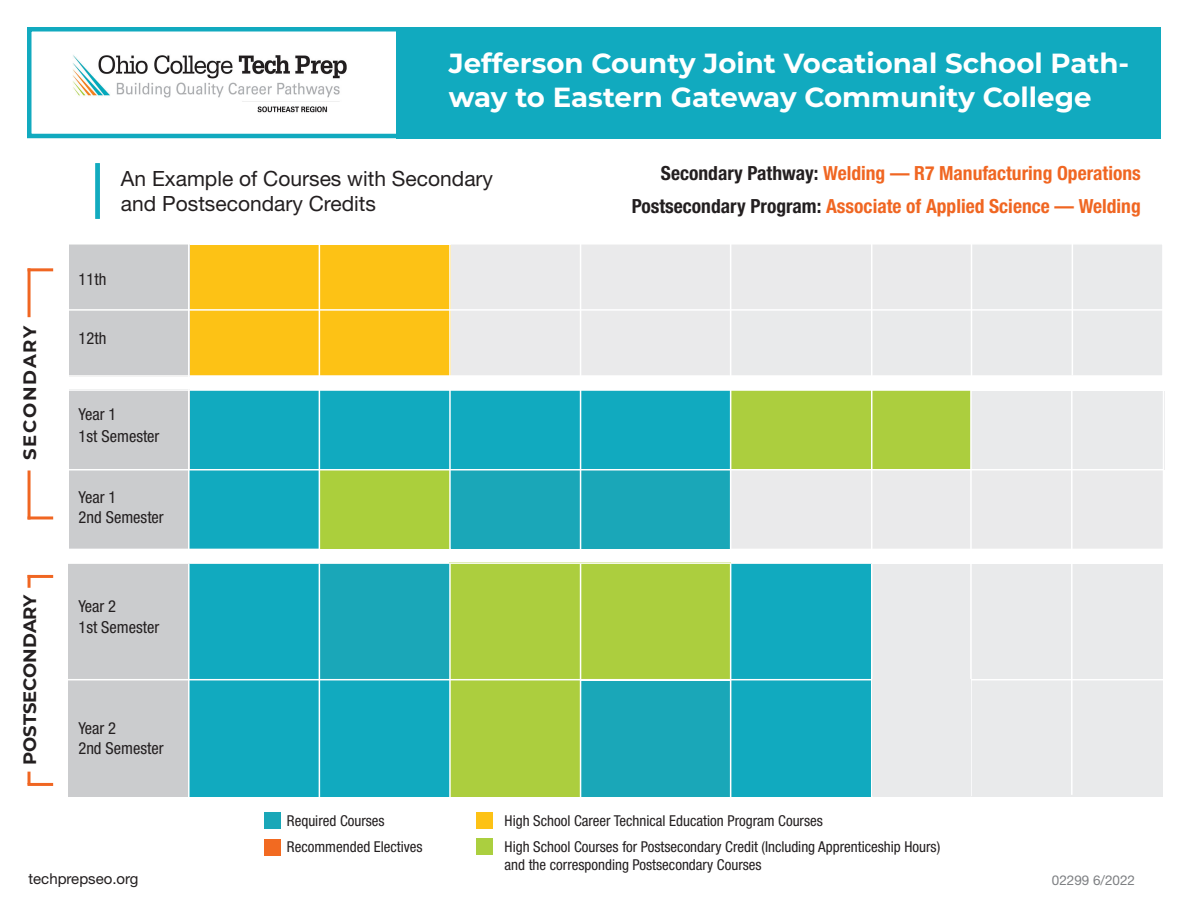
<style>
.page{position:relative;width:1188px;height:918px;background:#fff}
.page>*{position:absolute;margin:0;border:0;box-sizing:border-box;transform-origin:0 0}
.t1{font:700 27.6px/34.2px "Montserrat";color:#fff}
.t2{font:21px "Helvetica Neue LT Std";color:#231f20}
.t3{font:700 condensed 19.5px "Helvetica Neue LT Std";color:#f06622}
.t4{font:700 18px "Montserrat";color:#231f20}
.t5{font:700 18px "Montserrat";letter-spacing:.1em;color:#231f20}
.t6{font:condensed 16.5px "Helvetica Neue LT Std";color:#231f20}
.t7{font:condensed 15px/18px "Helvetica Neue LT Std";color:#231f20}
.t8{font:15px "Helvetica Neue LT Std";color:#231f20}
.t9{font:13.5px "Helvetica Neue LT Std";color:#7e8083}
.s1{color:#231f20}
</style>
<div class="page">
<div style="left:319px;top:391px;width:412px;height:158px;background:#11aabf"></div>
<div style="left:731px;top:563px;width:141px;height:234px;background:#11aabf"></div>
<div style="left:971px;top:391px;width:193px;height:79px;background:#e9eaeb"></div>
<div style="left:731px;top:470px;width:433px;height:79px;background:#eaeaeb"></div>
<div style="left:872px;top:564px;width:291px;height:232px;background:#e9eaeb"></div>
<div style="left:731px;top:310px;width:240px;height:66px;background:#e9eaeb"></div>
<div style="left:726px;top:244px;width:246px;height:66px;background:#eaeaeb"></div>
<div style="left:581px;top:681px;width:150px;height:115px;background:#1aa7b8"></div>
<div style="left:450px;top:680px;width:130px;height:117px;background:#acce3e"></div>
<div style="left:449px;top:562px;width:282px;height:118px;background:#acce3e"></div>
<div style="left:319px;top:680px;width:131px;height:117px;background:#11aabf"></div>
<div style="left:190px;top:564px;width:129px;height:233px;background:#11aabf"></div>
<div style="left:319px;top:563px;width:131px;height:117px;background:#1aa7b8"></div>
<div style="left:731px;top:390px;width:240px;height:80px;background:#acce3e"></div>
<div style="left:190px;top:390px;width:129px;height:159px;background:#11aabf"></div>
<div style="left:450px;top:245px;width:281px;height:131px;background:#eaeaeb"></div>
<div style="left:190px;top:245px;width:261px;height:131px;background:#fdc215"></div>
<div style="left:971px;top:244px;width:192px;height:132px;background:#e9eaeb"></div>
<div style="left:68px;top:564px;width:121px;height:233px;background:#cbccce"></div>
<div style="left:69px;top:389px;width:121px;height:161px;background:#cbccce"></div>
<div style="left:69px;top:245px;width:121px;height:132px;background:#cbccce"></div>
<div style="left:27px;top:27px;width:753px;height:111px;border:4px solid #11aabf"></div>
<div style="left:396px;top:27px;width:765px;height:111px;background:#11aabf"></div>
<img style="left:72px;top:55px;width:275px;height:58px">
<div style="left:67px;top:243px;width:1097px;height:134px;border:2px solid #fff"></div>
<svg style="left:95px;top:163px;width:5px;height:56px"></svg>
<hr style="left:68px;top:562px;width:903px;height:2px;background:#fff">
<hr style="left:67px;top:679px;width:1098px;height:1px;background:#fff">
<hr style="left:68px;top:309px;width:1097px;height:2px;background:#fff">
<div style="left:28px;top:470px;width:3px;height:49px;border:2px solid #f06622"></div>
<div style="left:28px;top:516px;width:25px;height:3px;border:2px solid #f06622"></div>
<div style="left:28px;top:268px;width:3px;height:49px;border:2px solid #f06622"></div>
<div style="left:28px;top:268px;width:25px;height:3px;border:2px solid #f06622"></div>
<div style="left:28px;top:575px;width:25px;height:3px;border:2px solid #f06622"></div>
<div style="left:28px;top:783px;width:25px;height:3px;border:2px solid #f06622"></div>
<svg style="left:28px;top:772px;width:24px;height:13px"></svg>
<svg style="left:28px;top:575px;width:24px;height:13px"></svg>
<hr style="left:188px;top:244px;width:2px;height:134px;background:#fff">
<hr style="left:188px;top:564px;width:2px;height:233px;background:#fff">
<hr style="left:319px;top:244px;width:1px;height:134px;background:#fff">
<hr style="left:319px;top:564px;width:1px;height:233px;background:#fff">
<hr style="left:449px;top:244px;width:2px;height:134px;background:#fff">
<hr style="left:449px;top:564px;width:2px;height:233px;background:#fff">
<hr style="left:580px;top:244px;width:1px;height:134px;background:#fff">
<hr style="left:580px;top:564px;width:1px;height:233px;background:#fff">
<hr style="left:730px;top:244px;width:1px;height:134px;background:#fff">
<hr style="left:730px;top:564px;width:1px;height:233px;background:#fff">
<hr style="left:871px;top:244px;width:1px;height:134px;background:#fff">
<hr style="left:871px;top:389px;width:1px;height:161px;background:#fff">
<hr style="left:871px;top:564px;width:1px;height:233px;background:#fff">
<div style="left:264px;top:812px;width:17px;height:17px;background:#1aa7b8"></div>
<div style="left:264px;top:839px;width:17px;height:17px;background:#f26a21"></div>
<div style="left:476px;top:812px;width:17px;height:17px;background:#fdc215"></div>
<div style="left:476px;top:838px;width:17px;height:17px;background:#abcf3f"></div>
<hr style="left:970px;top:563px;width:2px;height:233px;background:#fff">
<hr style="left:970px;top:389px;width:2px;height:160px;background:#fff">
<hr style="left:971px;top:243px;width:1px;height:134px;background:#fff">
<hr style="left:1071px;top:561px;width:2px;height:234px;background:#fff">
<hr style="left:1071px;top:387px;width:2px;height:163px;background:#fff">
<hr style="left:1072px;top:242px;width:1px;height:133px;background:#fff">
<div style="left:872px;top:680px;width:99px;height:116px;background:#e9eaeb"></div>
<hr style="left:188px;top:389px;width:2px;height:161px;background:#fff">
<div style="left:67px;top:389px;width:1097px;height:161px;border:2px solid #fff"></div>
<div style="left:451px;top:470px;width:280px;height:79px;background:#1aa7b8"></div>
<hr style="left:580px;top:389px;width:1px;height:161px;background:#fff">
<hr style="left:730px;top:389px;width:1px;height:161px;background:#fff">
<div style="left:320px;top:469px;width:130px;height:80px;background:#abcf3c"></div>
<hr style="left:68px;top:469px;width:1096px;height:1px;background:#fff">
<hr style="left:449px;top:389px;width:2px;height:161px;background:#fff">
<hr style="left:319px;top:389px;width:1px;height:161px;background:#fff">
<p class="t1" style="left:449px;top:44px;width:682px">Jefferson County Joint Vocational School Path&shy;way to Eastern Gateway Community College</p>
<p class="t5" style="left:17px;top:460px;width:136px;rotate:-90deg">SECONDARY</p>
<p class="t4" style="left:17px;top:765px;width:173px;rotate:-90deg">POSTSECONDARY</p>
<p class="t2" style="left:121px;top:166px;width:374px">An Example of Courses with Secondary</p>
<p class="t2" style="left:121px;top:191px;width:257px">and Postsecondary Credits</p>
<p class="t6" style="left:79px;top:269px;width:29px">11th</p>
<p class="t6" style="left:79px;top:329px;width:29px">12th</p>
<p class="t6" style="left:79px;top:405px;width:39px">Year 1</p>
<p class="t6" style="left:79px;top:426px;width:82px">1st Semester</p>
<p class="t6" style="left:79px;top:488px;width:39px">Year 1</p>
<p class="t6" style="left:79px;top:507px;width:87px">2nd Semester</p>
<p class="t6" style="left:78px;top:596px;width:39px">Year 2</p>
<p class="t6" style="left:78px;top:618px;width:82px">1st Semester</p>
<p class="t6" style="left:78px;top:719px;width:39px">Year 2</p>
<p class="t6" style="left:78px;top:738px;width:87px">2nd Semester</p>
<p class="t3" style="left:661px;top:161px;width:481px"><span class="s1">Secondary Pathway:</span> Welding — R7 Manufacturing Operations</p>
<p class="t3" style="left:632px;top:194px;width:511px"><span class="s1">Postsecondary Program:</span> Associate of Applied Science — Welding</p>
<p class="t7" style="left:287px;top:812px;width:99px">Required Courses</p>
<p class="t7" style="left:287px;top:838px;width:137px">Recommended Electives</p>
<p class="t7" style="left:505px;top:812px;width:320px">High School Career Technical Education Program Courses</p>
<p class="t7" style="left:505px;top:838px;width:437px">High School Courses for Postsecondary Credit (Including Apprenticeship Hours) and the corresponding Postsecondary Courses</p>
<p class="t8" style="left:28px;top:869px;width:111px">techprepseo.org</p>
<p class="t9" style="left:1052px;top:872px;width:85px">02299 6/2022</p>
</div>
